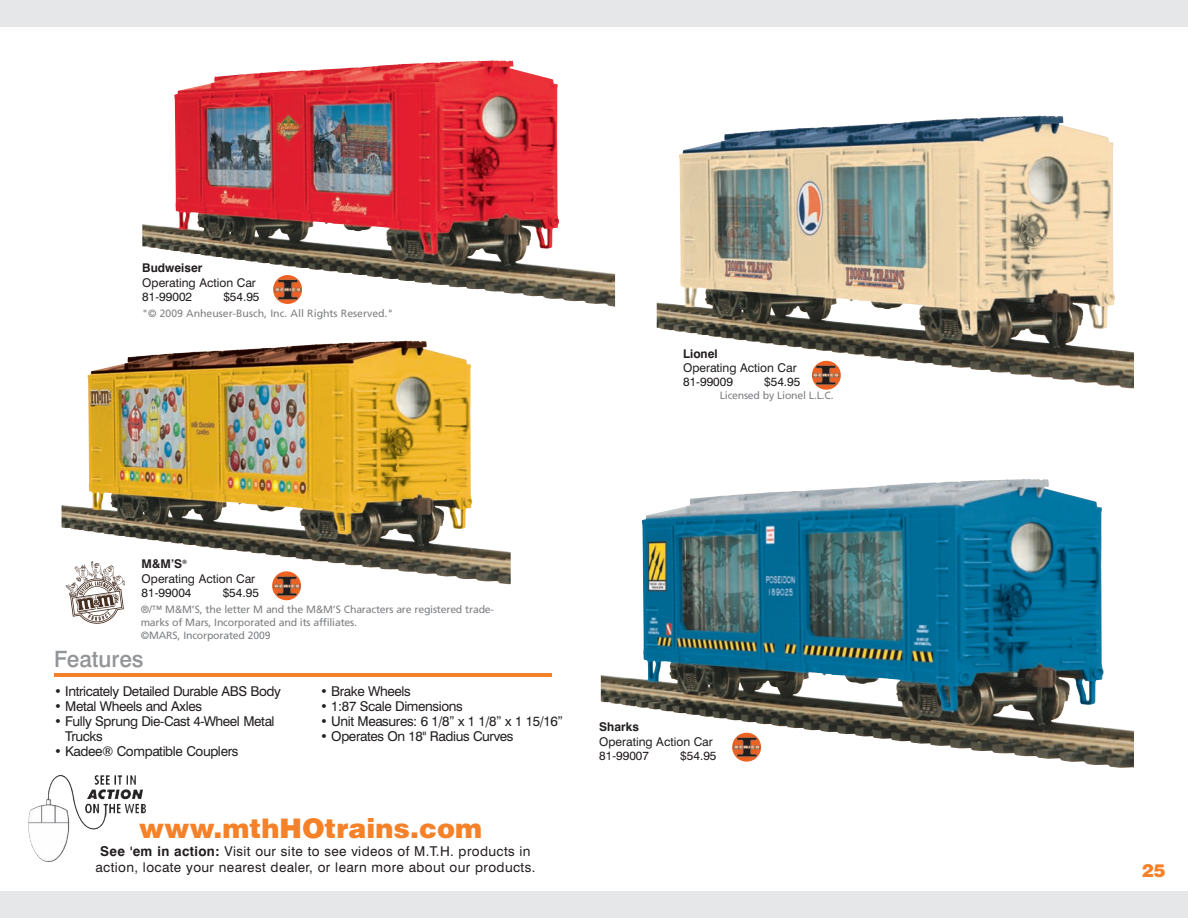
<style>
.page{position:relative;width:1188px;height:918px;background:#fff}
.page>*{position:absolute;margin:0;border:0;box-sizing:border-box;transform-origin:0 0}
.t1{font:27px "TT8 BDO00";color:#f58229}
.t2{font:22.5px "TT89 FO00";color:#939598}
.t3{font:18px "TT8 BDO00";color:#f58229}
.t4{font:13.5px/15px "TT867 O00";letter-spacing:-.025em;color:#231f20}
.t5{font:13.5px/16.2px "TT867 O00";letter-spacing:.03em;color:#231f20;text-align:center}
.t6{font:12px/14.4px "TT867 O00";color:#231f20}
.t7{font:12px "TT8 A6 O00";color:#231f20}
.t8{font:10.5px/12.6px "TT8 CBO00";letter-spacing:-.015em;color:#808285}
.s1{font-family:"TT8 A6 O00"}
</style>
<div class="page">
<div style="left:0;top:0;width:1188px;height:27px;background:#e6e7e9"></div>
<div style="left:0;top:891px;width:1188px;height:27px;background:#e6e7e9"></div>
<hr style="left:54px;top:673px;width:498px;height:3px;background:#f58229">
<img style="left:62px;top:341px;width:449px;height:243px">
<img style="left:142px;top:61px;width:473px;height:246px">
<img style="left:66px;top:562px;width:29px;height:55px">
<img style="left:29px;top:775px;width:53px;height:87px">
<img style="left:272px;top:571px;width:29px;height:29px">
<img style="left:273px;top:275px;width:29px;height:29px">
<img style="left:601px;top:479px;width:533px;height:289px">
<img style="left:732px;top:733px;width:29px;height:29px">
<img style="left:819px;top:388px;width:14px;height:2px">
<img style="left:657px;top:116px;width:477px;height:272px">
<p class="t7" style="left:142px;top:263px;width:62px">Budweiser</p>
<p class="t6" style="left:142px;top:276px;width:115px">Operating Action Car<br>81-99002</p>
<p class="t6" style="left:223px;top:291px;width:38px">$54.95</p>
<p class="t8" style="left:142px;top:308px;width:253px">"© 2009 Anheuser-Busch, Inc. All Rights Reserved."</p>
<p class="t7" style="left:683px;top:349px;width:36px">Lionel</p>
<p class="t6" style="left:683px;top:362px;width:115px">Operating Action Car<br>81-99009</p>
<p class="t6" style="left:764px;top:376px;width:38px">$54.95</p>
<p class="t8" style="left:720px;top:390px;width:115px">Licensed by Lionel L.L.C.</p>
<p class="t7" style="left:142px;top:560px;width:47px">M&amp;M’S<sup>®</sup></p>
<p class="t6" style="left:142px;top:573px;width:115px">Operating Action Car<br>81-99004</p>
<p class="t6" style="left:223px;top:587px;width:38px">$54.95</p>
<p class="t8" style="left:141px;top:604px;width:355px">®/™ M&amp;M’S, the letter M and the M&amp;M’S Characters are registered trade&shy;marks of Mars, Incorporated and its affiliates.<br>©MARS, Incorporated 2009</p>
<h2 class="t2" style="left:54px;top:651px;width:91px">Features</h2>
<p class="t4" style="left:54px;top:685px;width:229px">• Intricately Detailed Durable ABS Body</p>
<p class="t4" style="left:54px;top:700px;width:150px">• Metal Wheels and Axles</p>
<p class="t4" style="left:65px;top:715px;width:211px;text-indent:-11px">• Fully Sprung Die-Cast 4-Wheel Metal<br>Trucks</p>
<p class="t4" style="left:54px;top:745px;width:186px">• Kadee® Compatible Couplers</p>
<p class="t4" style="left:320px;top:685px;width:92px">• Brake Wheels</p>
<p class="t4" style="left:320px;top:700px;width:144px">• 1:87 Scale Dimensions</p>
<p class="t4" style="left:320px;top:715px;width:245px">• Unit Measures: 6 1/8” x 1 1/8” x 1 15/16”</p>
<p class="t4" style="left:320px;top:730px;width:195px">• Operates On 18" Radius Curves</p>
<h1 class="t1" style="left:139px;top:818px;width:345px">www.mthHOtrains.com</h1>
<p class="t5" style="left:96px;top:844px;width:441px"><span class="s1">See 'em in action:</span> Visit our site to see videos of M.T.H. products in action, locate your nearest dealer, or learn more about our products.</p>
<p class="t7" style="left:599px;top:723px;width:41px">Sharks</p>
<p class="t6" style="left:599px;top:735px;width:115px">Operating Action Car<br>81-99007</p>
<p class="t6" style="left:680px;top:750px;width:38px">$54.95</p>
<h3 class="t3" style="left:1142px;top:864px;width:26px">25</h3>
</div>
